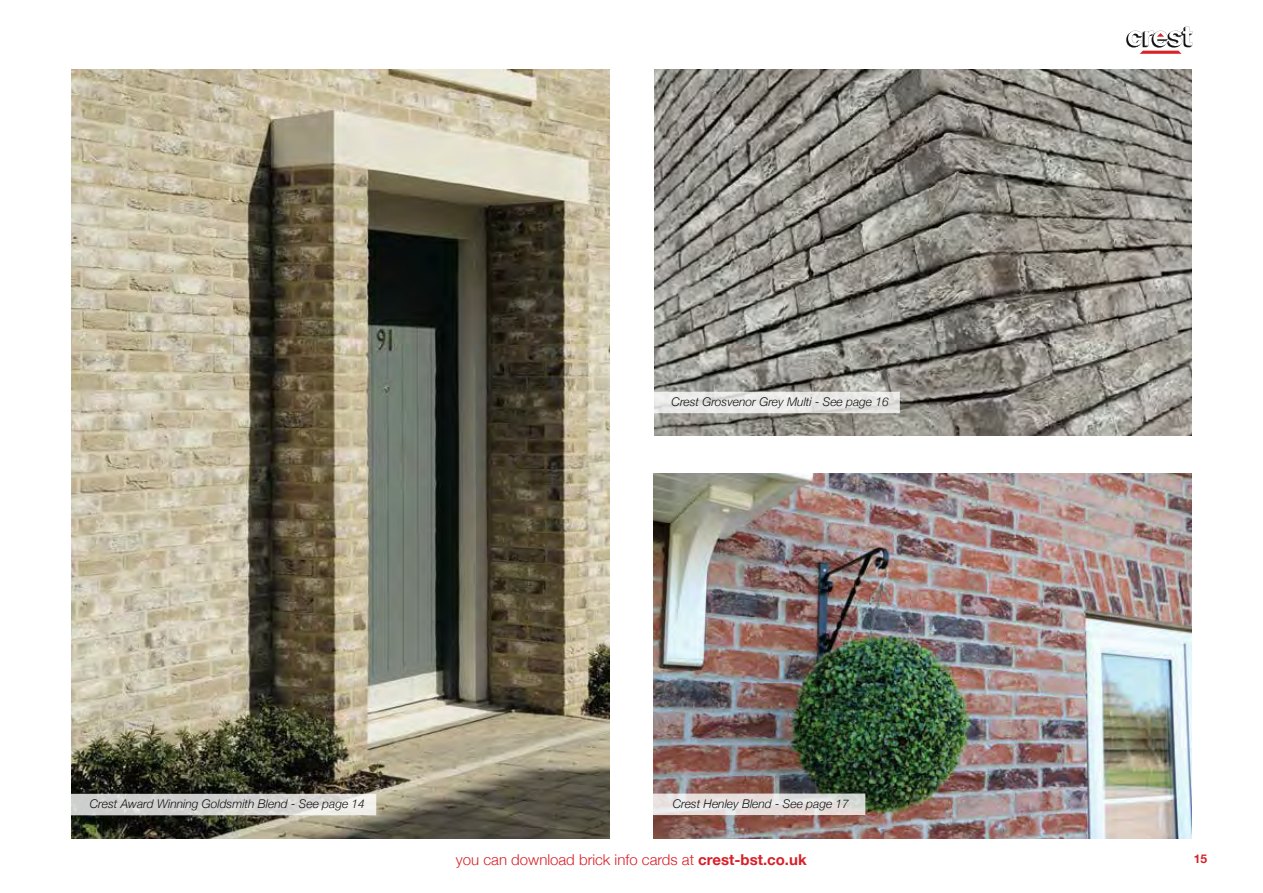
<style>
.page{position:relative;width:1263px;height:893px;background:#fff}
.page>*{position:absolute;margin:0;border:0;box-sizing:border-box;transform-origin:0 0}
.t1{font:300 15px "Helvetica Neue";color:#d81f27}
.t2{font:italic 300 12px "Helvetica Neue";color:#121212}
.t3{font:700 12px "Helvetica Neue";color:#d81f27}
.s1{font-weight:700}
</style>
<div class="page">
<svg style="left:1126px;top:27px;width:66px;height:27px"></svg>
<img style="left:72px;top:70px;width:537px;height:769px">
<svg style="left:71px;top:794px;width:305px;height:21px;background:#d7d7d5"></svg>
<img style="left:654px;top:473px;width:537px;height:366px">
<img style="left:654px;top:69px;width:538px;height:366px">
<svg style="left:653px;top:793px;width:212px;height:22px;background:#e1dcdb"></svg>
<svg style="left:654px;top:392px;width:246px;height:21px;background:#e7e7e6"></svg>
<p class="t2" style="left:672px;top:393px;width:219px">Crest Grosvenor Grey Multi - See page 16</p>
<p class="t2" style="left:90px;top:795px;width:277px">Crest Award Winning Goldsmith Blend - See page 14</p>
<p class="t2" style="left:673px;top:794px;width:178px">Crest Henley Blend - See page 17</p>
<p class="t1" style="left:456px;top:847px;width:352px">you can download brick info cards at <span class="s1">crest-bst.co.uk</span></p>
<p class="t3" style="left:1194px;top:849px;width:15px">15</p>
</div>
